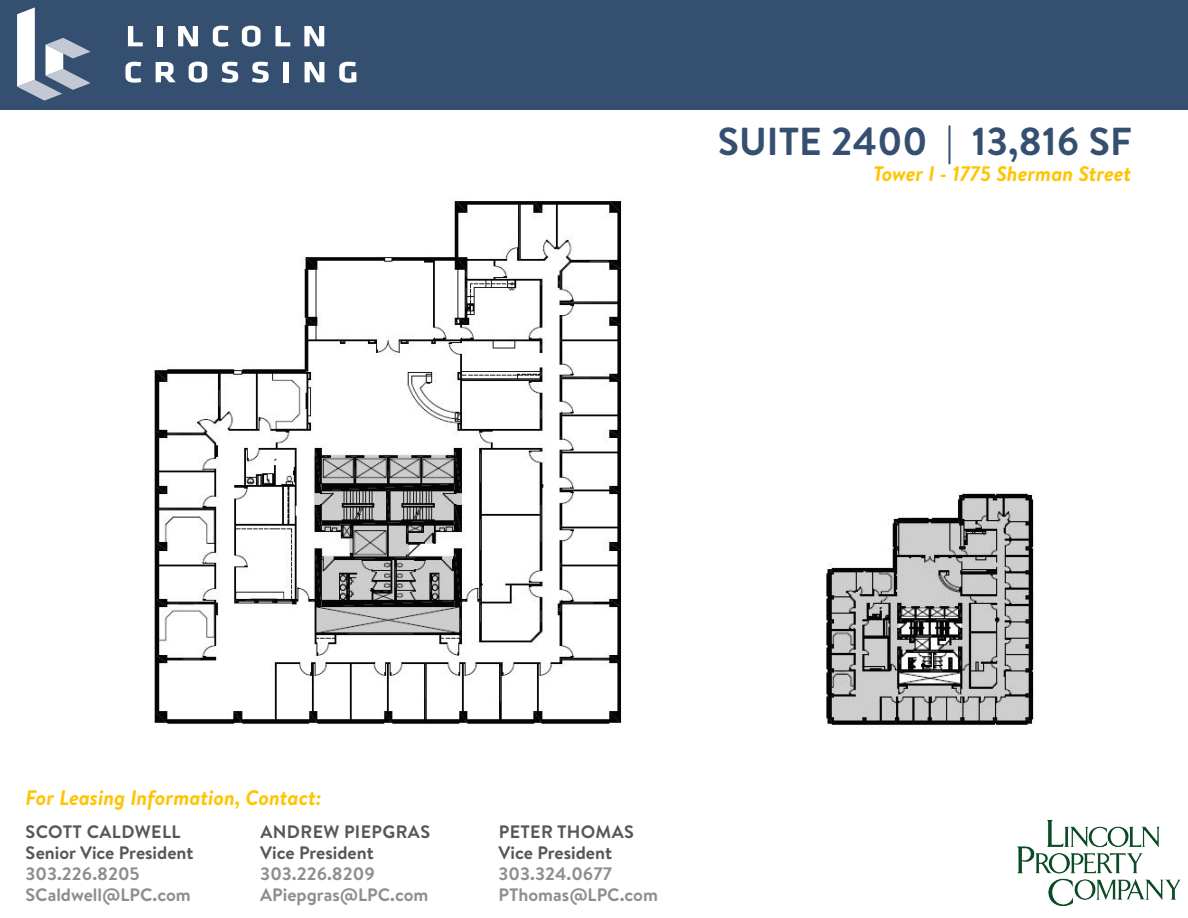
<style>
.page{position:relative;width:1188px;height:918px;background:#fff}
.page>*{position:absolute;margin:0;border:0;box-sizing:border-box;transform-origin:0 0}
.t1{font:700 39px "Brandon Text";color:#354f71}
.t2{font:italic 700 21px "Brandon Text";color:#ffc400}
.t3{font:700 18px "Brandon Text";color:#8d8e90}
.t4{font:700 18px "Brandon Text";color:#54575a}
.t5{font:700 18px "Brandon Text";letter-spacing:.02em;color:#54575a}
</style>
<div class="page">
<img style="left:1017px;top:821px;width:163px;height:85px">
<div style="left:0;top:0;width:1188px;height:110px;background:#354f71"></div>
<svg style="left:128px;top:26px;width:15px;height:20px"></svg>
<div style="left:157px;top:26px;width:5px;height:20px;background:#fff"></div>
<svg style="left:178px;top:26px;width:20px;height:20px"></svg>
<svg style="left:213px;top:26px;width:16px;height:21px"></svg>
<svg style="left:242px;top:26px;width:19px;height:21px"></svg>
<svg style="left:276px;top:26px;width:14px;height:20px"></svg>
<svg style="left:304px;top:26px;width:20px;height:20px"></svg>
<svg style="left:125px;top:62px;width:16px;height:21px"></svg>
<svg style="left:156px;top:62px;width:20px;height:20px"></svg>
<svg style="left:189px;top:62px;width:18px;height:21px"></svg>
<svg style="left:222px;top:62px;width:16px;height:21px"></svg>
<svg style="left:252px;top:62px;width:17px;height:21px"></svg>
<div style="left:283px;top:62px;width:6px;height:20px;background:#fff"></div>
<svg style="left:305px;top:62px;width:19px;height:20px"></svg>
<svg style="left:339px;top:62px;width:17px;height:21px"></svg>
<svg style="left:17px;top:7px;width:74px;height:94px"></svg>
<img style="left:154px;top:201px;width:469px;height:524px">
<img style="left:826px;top:493px;width:209px;height:234px">
<p class="t1" style="left:718px;top:114px;width:415px">SUITE 2400 | 13,816 SF</p>
<p class="t2" style="left:873px;top:159px;width:260px">Tower I - 1775 Sherman Street</p>
<p class="t2" style="left:26px;top:783px;width:298px">For Leasing Information, Contact:</p>
<p class="t5" style="left:26px;top:819px;width:156px">SCOTT CALDWELL</p>
<p class="t4" style="left:26px;top:840px;width:169px">Senior Vice President</p>
<p class="t3" style="left:25px;top:861px;width:116px">303.226.8205</p>
<p class="t3" style="left:25px;top:882px;width:167px">SCaldwell@LPC.com</p>
<p class="t5" style="left:260px;top:819px;width:171px">ANDREW PIEPGRAS</p>
<p class="t4" style="left:260px;top:840px;width:115px">Vice President</p>
<p class="t3" style="left:260px;top:861px;width:116px">303.226.8209</p>
<p class="t3" style="left:260px;top:882px;width:170px">APiepgras@LPC.com</p>
<p class="t5" style="left:499px;top:819px;width:137px">PETER THOMAS</p>
<p class="t4" style="left:499px;top:840px;width:115px">Vice President</p>
<p class="t3" style="left:499px;top:861px;width:115px">303.324.0677</p>
<p class="t3" style="left:499px;top:882px;width:161px">PThomas@LPC.com</p>
</div>
